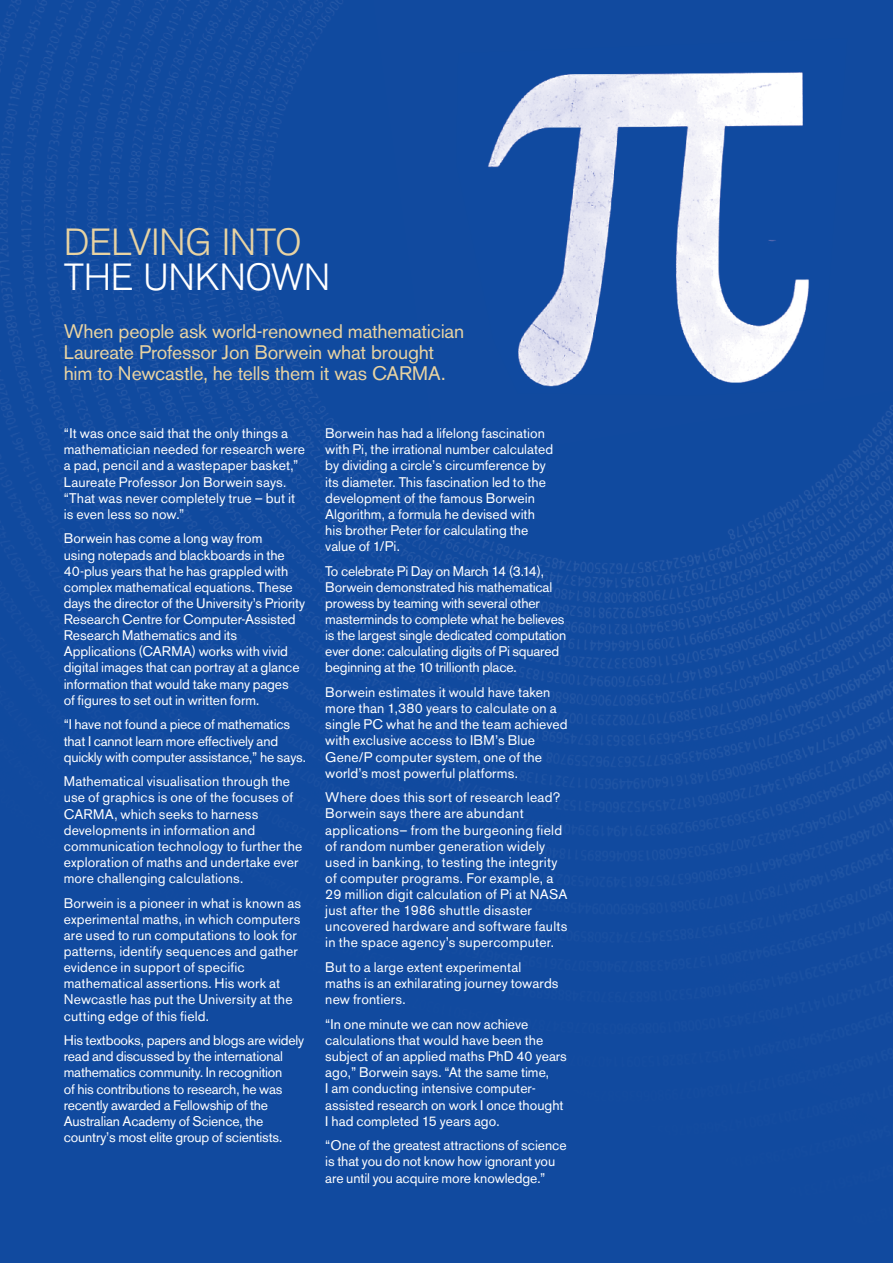
<style>
.page{position:relative;width:893px;height:1263px;background:#fff}
.page>*{position:absolute;margin:0;border:0;box-sizing:border-box;transform-origin:0 0}
.t1{font:300 37.5px/34.5px "Akzidenz Grotesk BQ";letter-spacing:-.01em;color:#e8d3a2}
.t2{font:19.5px/21px "Akzidenz Grotesk BQ";letter-spacing:-.01em;color:#e8d3a2}
.t3{font:13.8px/16px "Akzidenz Grotesk BQ";color:#fff}
.t4{font:13.8px/16px "Akzidenz Grotesk BQ";letter-spacing:.02em;color:#fff}
.s1{color:#fff}
</style>
<div class="page">
<img style="left:0;top:0;width:893px;height:1263px">
<img style="left:456px;top:38px;width:391px;height:357px">
<p class="t1" style="left:64px;top:226px;width:268px">DELVING INTO<br><span class="s1">THE UNKNOWN</span></p>
<p class="t2" style="left:64px;top:321px;width:402px">When people ask world-renowned mathematician<br>Laureate Professor Jon Borwein what brought him to Newcastle, he tells them it was CARMA.</p>
<p class="t3" style="left:64px;top:425px;width:243px">“It was once said that the only things a mathematician needed for research were a pad, pencil and a wastepaper basket,” Laureate Professor Jon Borwein says. “That was never completely true – but it is even less so now.”</p>
<p class="t3" style="left:64px;top:531px;width:243px">Borwein has come a long way from<br>using notepads and blackboards in the 40-plus years that he has grappled with complex mathematical equations. These days the director of the University’s Priority Research Centre for Computer-Assisted Research Mathematics and its Applications (CARMA) works with vivid digital images that can portray at a glance information that would take many pages<br>of figures to set out in written form.</p>
<p class="t3" style="left:64px;top:717px;width:244px">“I have not found a piece of mathematics that I cannot learn more effectively and quickly with computer assistance,” he says.</p>
<p class="t3" style="left:64px;top:773px;width:240px">Mathematical visualisation through the use of graphics is one of the focuses of CARMA, which seeks to harness developments in information and communication technology to further the exploration of maths and undertake ever more challenging calculations.</p>
<p class="t3" style="left:64px;top:895px;width:239px">Borwein is a pioneer in what is known as experimental maths, in which computers are used to run computations to look for patterns, identify sequences and gather evidence in support of specific mathematical assertions. His work at Newcastle has put the University at the cutting edge of this field.</p>
<p class="t3" style="left:64px;top:1032px;width:242px">His textbooks, papers and blogs are widely read and discussed by the international mathematics community. In recognition<br>of his contributions to research, he was recently awarded a Fellowship of the Australian Academy of Science, the country’s most elite group of scientists.</p>
<p class="t3" style="left:325px;top:425px;width:229px">Borwein has had a lifelong fascination with Pi, the irrational number calculated by dividing a circle’s circumference by its diameter. This fascination led to the development of the famous Borwein Algorithm, a formula he devised with his brother Peter for calculating the value of 1/Pi.</p>
<p class="t3" style="left:325px;top:563px;width:243px">To celebrate Pi Day on March 14 (3.14), Borwein demonstrated his mathematical prowess by teaming with several other masterminds to complete what he believes is the largest single dedicated computation ever done: calculating digits of Pi squared beginning at the 10 trillionth place.</p>
<p class="t3" style="left:325px;top:684px;width:244px">Borwein estimates it would have taken more than 1,380 years to calculate on a single PC what he and the team achieved with exclusive access to IBM’s Blue Gene/P computer system, one of the world’s most powerful platforms.</p>
<p class="t4" style="left:325px;top:789px;width:244px">Where does this sort of research lead?<br>Borwein says there are abundant applications– from the burgeoning field of random number generation widely used in banking, to testing the integrity of computer programs. For example, a 29 million digit calculation of Pi at NASA just after the 1986 shuttle disaster uncovered hardware and software faults in the space agency’s supercomputer.</p>
<p class="t3" style="left:325px;top:959px;width:235px">But to a large extent experimental maths is an exhilarating journey towards new frontiers.</p>
<p class="t3" style="left:325px;top:1016px;width:243px">“In one minute we can now achieve calculations that would have been the subject of an applied maths PhD 40 years ago,” Borwein says. “At the same time,<br>I am conducting intensive computer&shy;assisted research on work I once thought I had completed 15 years ago.</p>
<p class="t3" style="left:325px;top:1137px;width:243px">“One of the greatest attractions of science is that you do not know how ignorant you are until you acquire more knowledge.”</p>
</div>
